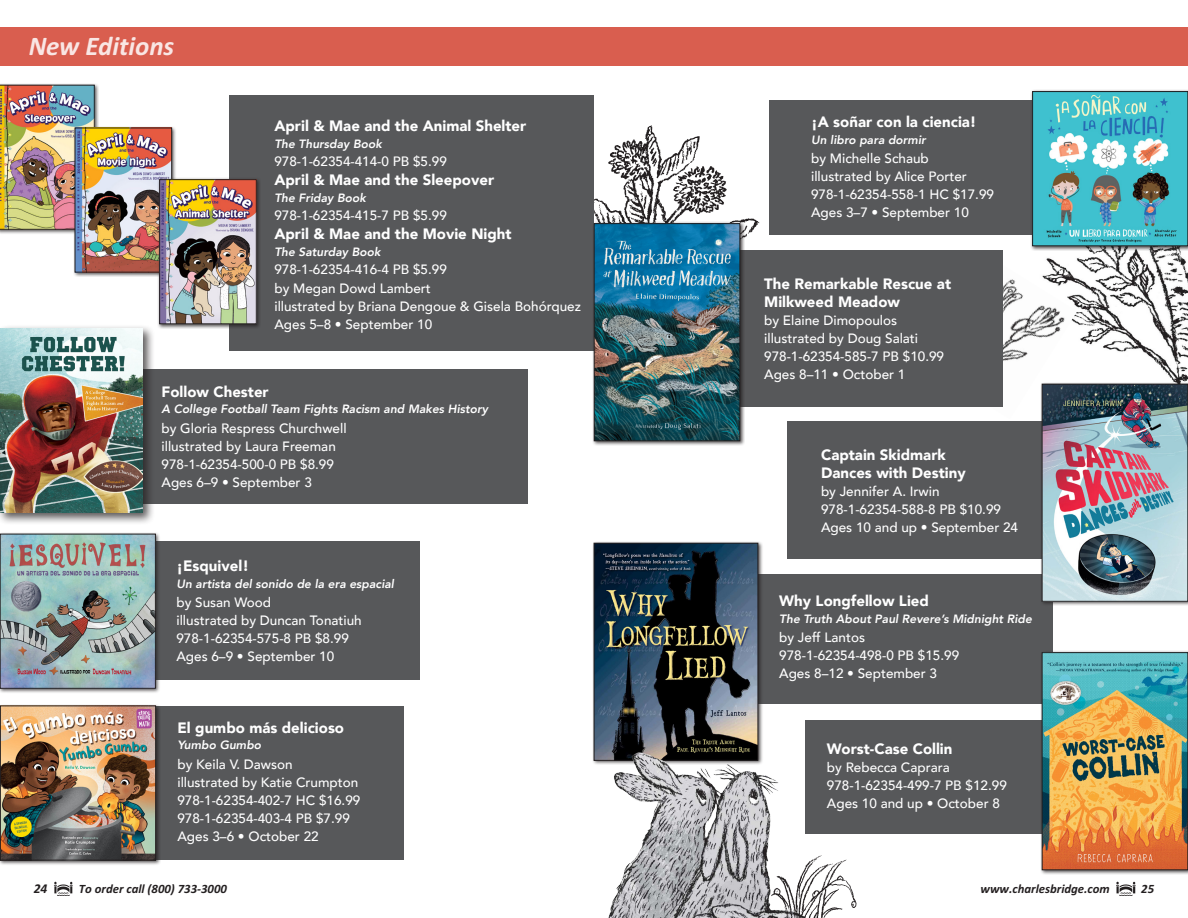
<style>
.page{position:relative;width:1188px;height:918px;background:#fff}
.page>*{position:absolute;margin:0;border:0;box-sizing:border-box;transform-origin:0 0}
.t1{font:italic 700 27px "Calibri";color:#fff}
.t2{font:900 15px/18px "Avenir";color:#fff}
.t3{font:500 13.5px/18px "Avenir";color:#fff}
.t4{font:italic 700 13.5px "Calibri";color:#231f20}
.t5{font:italic 700 12.75px "Calibri";color:#231f20}
.t6{font:italic 800 12px "Avenir";color:#fff}
</style>
<div class="page">
<img style="left:1077px;top:251px;width:111px;height:131px">
<img style="left:1004px;top:258px;width:73px;height:78px">
<img style="left:594px;top:125px;width:166px;height:113px">
<div style="left:728px;top:250px;width:276px;height:157px;background:#57585a"></div>
<div style="left:136px;top:706px;width:268px;height:154px;background:#57585a"></div>
<div style="left:126px;top:542px;width:294px;height:138px;background:#57585a"></div>
<div style="left:123px;top:369px;width:405px;height:135px;background:#57585a"></div>
<div style="left:230px;top:96px;width:364px;height:255px;background:#57585a"></div>
<div style="left:0;top:83px;width:99px;height:151px;background:#231f20;opacity:.75"></div>
<img style="left:0;top:85px;width:94px;height:145px">
<div style="left:0;top:324px;width:155px;height:201px;background:#231f20;opacity:.75"></div>
<img style="left:0;top:328px;width:143px;height:185px">
<div style="left:0;top:532px;width:161px;height:161px;background:#231f20;opacity:.75"></div>
<img style="left:2px;top:536px;width:152px;height:151px">
<div style="left:0;top:534px;width:156px;height:155px;border:1px solid #231f20"></div>
<div style="left:592px;top:222px;width:153px;height:224px;background:#231f20;opacity:.75"></div>
<img style="left:596px;top:225px;width:142px;height:95px">
<div style="left:594px;top:223px;width:146px;height:218px;border:1px solid #231f20"></div>
<div style="left:1040px;top:382px;width:148px;height:225px;background:#231f20;opacity:.75"></div>
<img style="left:1050px;top:386px;width:136px;height:214px">
<div style="left:1042px;top:384px;width:146px;height:218px;border:1px solid #231f20"></div>
<div style="left:1040px;top:651px;width:148px;height:224px;background:#231f20;opacity:.75"></div>
<img style="left:1050px;top:654px;width:136px;height:214px">
<div style="left:1042px;top:652px;width:146px;height:218px;border:1px solid #231f20"></div>
<div style="left:0;top:27px;width:1188px;height:39px;background:#d95e4f"></div>
<img style="left:54px;top:881px;width:19px;height:15px">
<img style="left:1116px;top:881px;width:20px;height:15px">
<div style="left:73px;top:126px;width:104px;height:151px;background:#231f20;opacity:.75"></div>
<img style="left:77px;top:130px;width:93px;height:140px">
<div style="left:0;top:704px;width:161px;height:161px;background:#231f20;opacity:.75"></div>
<img style="left:2px;top:708px;width:152px;height:150px">
<div style="left:0;top:706px;width:156px;height:154px;border:1px solid #231f20"></div>
<div style="left:158px;top:178px;width:103px;height:151px;background:#231f20;opacity:.75"></div>
<img style="left:161px;top:181px;width:93px;height:141px">
<div style="left:159px;top:179px;width:97px;height:145px;border:1px solid #231f20"></div>
<div style="left:770px;top:100px;width:268px;height:136px;background:#57585a"></div>
<div style="left:1031px;top:89px;width:157px;height:162px;background:#231f20;opacity:.75"></div>
<img style="left:1034px;top:93px;width:152px;height:151px">
<div style="left:1032px;top:91px;width:156px;height:155px;border:1px solid #231f20"></div>
<img style="left:592px;top:320px;width:458px;height:598px">
<img style="left:751px;top:848px;width:118px;height:70px">
<h1 class="t1" style="left:29px;top:29px;width:147px">New Editions</h1>
<p class="t2" style="left:274px;top:117px;width:253px">April &amp; Mae and the Animal Shelter</p>
<p class="t6" style="left:274px;top:136px;width:109px">The Thursday Book</p>
<p class="t3" style="left:274px;top:151px;width:174px">978-1-62354-414-0 PB $5.99</p>
<p class="t2" style="left:274px;top:171px;width:221px">April &amp; Mae and the Sleepover</p>
<p class="t6" style="left:274px;top:190px;width:93px">The Friday Book</p>
<p class="t3" style="left:274px;top:205px;width:174px">978-1-62354-415-7 PB $5.99</p>
<p class="t2" style="left:274px;top:225px;width:239px">April &amp; Mae and the Movie Night</p>
<p class="t6" style="left:274px;top:244px;width:108px">The Saturday Book</p>
<p class="t3" style="left:274px;top:259px;width:174px;line-height:19.5px">978-1-62354-416-4 PB $5.99 by Megan Dowd Lambert</p>
<p class="t3" style="left:274px;top:297px;width:308px">illustrated by Briana Dengoue &amp; Gisela Bohórquez<br>Ages 5–8 • September 10</p>
<p class="t2" style="left:162px;top:382px;width:109px">Follow Chester</p>
<p class="t6" style="left:162px;top:402px;width:328px">A College Football Team Fights Racism and Makes History</p>
<p class="t3" style="left:162px;top:418px;width:187px">by Gloria Respress Churchwell illustrated by Laura Freeman<br>978-1-62354-500-0 PB $8.99<br>Ages 6–9 • September 3</p>
<p class="t2" style="left:176px;top:557px;width:74px">¡Esquivel!</p>
<p class="t6" style="left:176px;top:576px;width:219px">Un artista del sonido de la era espacial</p>
<p class="t3" style="left:176px;top:593px;width:187px">by Susan Wood<br>illustrated by Duncan Tonatiuh<br>978-1-62354-575-8 PB $8.99<br>Ages 6–9 • September 10</p>
<p class="t2" style="left:177px;top:718px;width:168px">El gumbo más delicioso</p>
<p class="t6" style="left:177px;top:738px;width:85px">Yumbo Gumbo</p>
<p class="t3" style="left:177px;top:755px;width:184px">by Keila V. Dawson<br>illustrated by Katie Crumpton<br>978-1-62354-402-7 HC $16.99</p>
<p class="t3" style="left:177px;top:809px;width:174px">978-1-62354-403-4 PB $7.99<br>Ages 3–6 • October 22</p>
<p class="t2" style="left:811px;top:113px;width:167px">¡A soñar con la ciencia!</p>
<p class="t6" style="left:811px;top:133px;width:116px">Un libro para dormir</p>
<p class="t3" style="left:811px;top:149px;width:184px">by Michelle Schaub<br>illustrated by Alice Porter<br>978-1-62354-558-1 HC $17.99<br>Ages 3–7 • September 10</p>
<p class="t2" style="left:764px;top:274px;width:188px">The Remarkable Rescue at<br>Milkweed Meadow</p>
<p class="t3" style="left:764px;top:310px;width:181px">by Elaine Dimopoulos illustrated by Doug Salati<br>978-1-62354-585-7 PB $10.99<br>Ages 8–11 • October 1</p>
<p class="t2" style="left:821px;top:445px;width:146px">Captain Skidmark<br>Dances with Destiny</p>
<p class="t3" style="left:821px;top:481px;width:199px">by Jennifer A. Irwin<br>978-1-62354-588-8 PB $10.99<br>Ages 10 and up • September 24</p>
<p class="t2" style="left:779px;top:592px;width:151px">Why Longfellow Lied</p>
<p class="t6" style="left:779px;top:611px;width:254px">The Truth About Paul Revere’s Midnight Ride</p>
<p class="t3" style="left:779px;top:628px;width:181px">by Jeff Lantos<br>978-1-62354-498-0 PB $15.99<br>Ages 8–12 • September 3</p>
<p class="t2" style="left:827px;top:739px;width:127px">Worst-Case Collin</p>
<p class="t3" style="left:827px;top:757px;width:181px">by Rebecca Caprara<br>978-1-62354-499-7 PB $12.99<br>Ages 10 and up • October 8</p>
<p class="t4" style="left:34px;top:880px;width:15px">24</p>
<p class="t5" style="left:79px;top:880px;width:150px">To order call (800) 733-3000</p>
<p class="t5" style="left:981px;top:880px;width:131px">www.charlesbridge.com</p>
<p class="t5" style="left:1141px;top:880px;width:14px">25</p>
</div>
